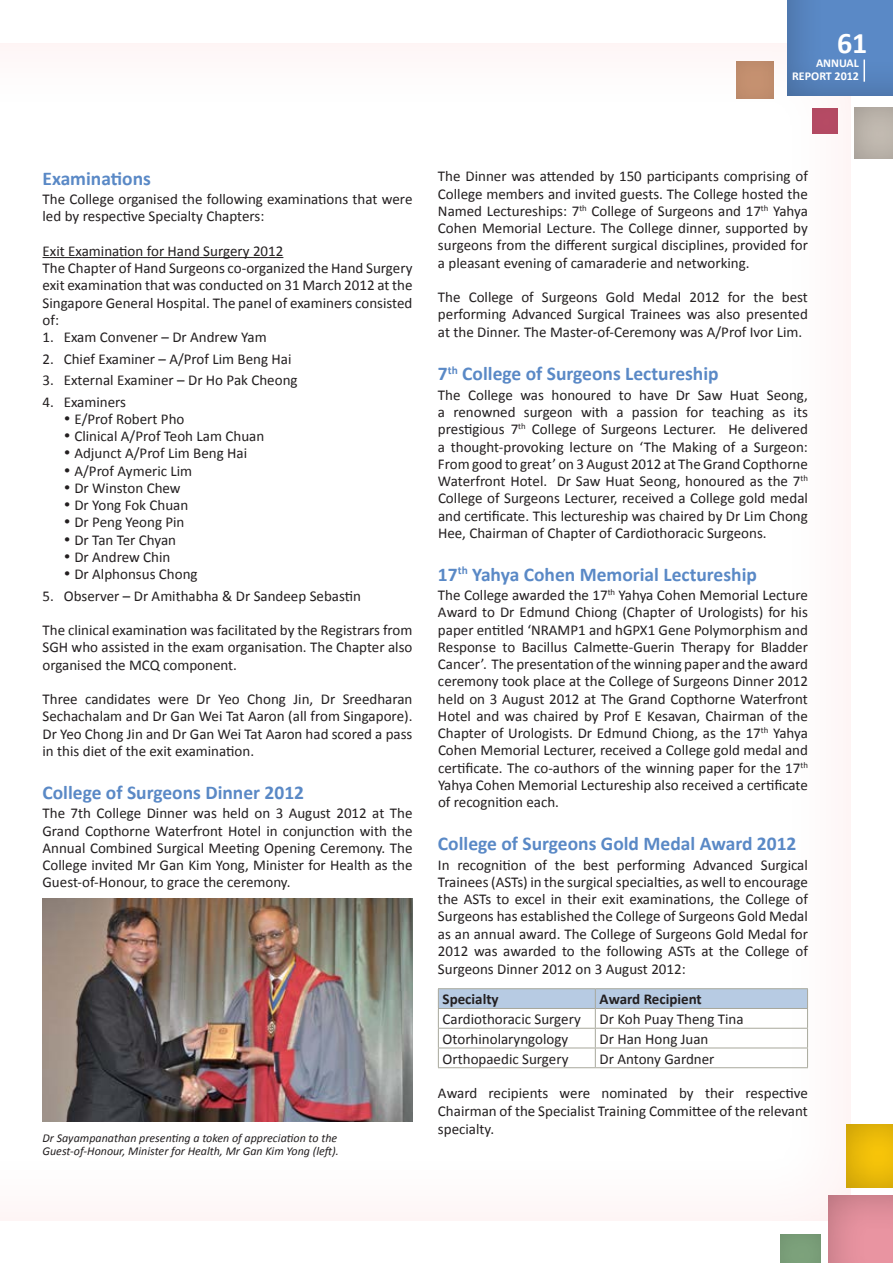
<style>
.page{position:relative;width:893px;height:1263px;background:#fff}
.page>*{position:absolute;margin:0;border:0;box-sizing:border-box;transform-origin:0 0}
.t1{font:700 30px "Calibri";color:#fff}
.t2{font:700 19.5px "Calibri";color:#5a89c6}
.t3{font:15px/17.2px "Calibri";color:#231f20;text-align:justify}
.t4{font:700 15px "Calibri";color:#231f20}
.t5{font:italic 12px/13.2px "Calibri";color:#231f20}
.t6{font:700 12px/13.5px "Calibri";color:#fff;text-align:right}
</style>
<div class="page">
<div style="left:785px;top:0;width:108px;height:99px;background:#231f20;opacity:.3"></div>
<div style="left:852px;top:107px;width:41px;height:54px;background:#231f20;opacity:.3"></div>
<div style="left:810px;top:107px;width:29px;height:29px;background:#231f20;opacity:.3"></div>
<div style="left:733px;top:61px;width:41px;height:41px;background:#231f20;opacity:.3"></div>
<div style="left:845px;top:1121px;width:48px;height:68px;background:#231f20;opacity:.3"></div>
<div style="left:826px;top:1193px;width:67px;height:70px;background:#231f20;opacity:.3"></div>
<div style="left:779px;top:1233px;width:43px;height:30px;background:#799e78"></div>
<hr style="left:43px;top:257px;width:240px;height:1px;background:#231f20">
<img style="left:43px;top:898px;width:369px;height:223px">
<hr style="left:438px;top:988px;width:157px;height:1px;background:#a8a89c">
<hr style="left:595px;top:988px;width:213px;height:1px;background:#a8a89c">
<svg style="left:438px;top:989px;width:370px;height:78px"></svg>
<hr style="left:438px;top:1067px;width:157px;height:1px;background:#a8a89c">
<hr style="left:595px;top:1067px;width:213px;height:1px;background:#a8a89c">
<hr style="left:863px;top:60px;width:2px;height:22px;background:#fff">
<h1 class="t1" style="left:837px;top:24px;width:32px">61</h1>
<p class="t6" style="left:792px;top:56px;width:68px">ANNUAL<br>REPORT 2012</p>
<h2 class="t2" style="left:43px;top:166px;width:110px">Examinations</h2>
<p class="t3" style="left:43px;top:191px;width:371px">The College organised the following examinations that were led by respective Specialty Chapters:</p>
<p class="t3" style="left:43px;top:242px;width:371px;text-align:left">Exit Examination for Hand Surgery 2012<br>The Chapter of Hand Surgeons co-organized the Hand Surgery exit examination that was conducted on 31 March 2012 at the Singapore General Hospital. The panel of examiners consisted of:</p>
<p class="t3" style="left:43px;top:329px;width:226px">1. Exam Convener – Dr Andrew Yam</p>
<p class="t3" style="left:43px;top:350px;width:250px">2. Chief Examiner – A/Prof Lim Beng Hai</p>
<p class="t3" style="left:43px;top:372px;width:257px">3. External Examiner – Dr Ho Pak Cheong</p>
<p class="t3" style="left:43px;top:393px;width:85px">4. Examiners</p>
<p class="t3" style="left:64px;top:410px;width:122px">• E/Prof Robert Pho</p>
<p class="t3" style="left:64px;top:428px;width:202px">• Clinical A/Prof Teoh Lam Chuan</p>
<p class="t3" style="left:64px;top:445px;width:185px">• Adjunct A/Prof Lim Beng Hai</p>
<p class="t3" style="left:64px;top:462px;width:130px">• A/Prof Aymeric Lim</p>
<p class="t3" style="left:64px;top:479px;width:118px">• Dr Winston Chew</p>
<p class="t3" style="left:64px;top:497px;width:126px">• Dr Yong Fok Chuan</p>
<p class="t3" style="left:64px;top:514px;width:122px">• Dr Peng Yeong Pin</p>
<p class="t3" style="left:64px;top:531px;width:114px">• Dr Tan Ter Chyan</p>
<p class="t3" style="left:64px;top:548px;width:108px">• Dr Andrew Chin</p>
<p class="t3" style="left:64px;top:566px;width:135px">• Dr Alphonsus Chong</p>
<p class="t3" style="left:43px;top:587px;width:320px">5. Observer – Dr Amithabha &amp; Dr Sandeep Sebastin</p>
<p class="t3" style="left:43px;top:622px;width:371px">The clinical examination was facilitated by the Registrars from SGH who assisted in the exam organisation. The Chapter also organised the MCQ component.</p>
<p class="t3" style="left:43px;top:691px;width:371px">Three candidates were Dr Yeo Chong Jin, Dr Sreedharan Sechachalam and Dr Gan Wei Tat Aaron (all from Singapore).<br>Dr Yeo Chong Jin and Dr Gan Wei Tat Aaron had scored a pass in this diet of the exit examination.</p>
<h2 class="t2" style="left:43px;top:780px;width:263px">College of Surgeons Dinner 2012</h2>
<p class="t3" style="left:43px;top:805px;width:371px">The 7th College Dinner was held on 3 August 2012 at The Grand Copthorne Waterfront Hotel in conjunction with the Annual Combined Surgical Meeting Opening Ceremony. The College invited Mr Gan Kim Yong, Minister for Health as the Guest-of-Honour, to grace the ceremony.</p>
<p class="t5" style="left:43px;top:1131px;width:298px">Dr Sayampanathan presenting a token of appreciation to the<br>Guest-of-Honour, Minister for Health, Mr Gan Kim Yong (left).</p>
<p class="t3" style="left:438px;top:168px;width:371px">The Dinner was attended by 150 participants comprising of College members and invited guests. The College hosted the Named Lectureships: 7<sup>th</sup> College of Surgeons and 17<sup>th</sup> Yahya Cohen Memorial Lecture. The College dinner, supported by surgeons from the different surgical disciplines, provided for a pleasant evening of camaraderie and networking.</p>
<p class="t3" style="left:438px;top:289px;width:371px">The College of Surgeons Gold Medal 2012 for the best performing Advanced Surgical Trainees was also presented at the Dinner. The Master-of-Ceremony was A/Prof Ivor Lim.</p>
<h2 class="t2" style="left:438px;top:361px;width:282px">7<sup>th</sup> College of Surgeons Lectureship</h2>
<p class="t3" style="left:438px;top:386px;width:371px">The College was honoured to have Dr Saw Huat Seong, a renowned surgeon with a passion for teaching as its prestigious 7<sup>th</sup> College of Surgeons Lecturer. He delivered a thought-provoking lecture on ‘The Making of a Surgeon:<br>From good to great’ on 3 August 2012 at The Grand Copthorne Waterfront Hotel. Dr Saw Huat Seong, honoured as the 7<sup>th </sup>College of Surgeons Lecturer, received a College gold medal and certificate. This lectureship was chaired by Dr Lim Chong Hee, Chairman of Chapter of Cardiothoracic Surgeons.</p>
<h2 class="t2" style="left:438px;top:562px;width:320px">17<sup>th</sup> Yahya Cohen Memorial Lectureship</h2>
<p class="t3" style="left:438px;top:587px;width:371px">The College awarded the 17<sup>th</sup> Yahya Cohen Memorial Lecture Award to Dr Edmund Chiong (Chapter of Urologists) for his paper entitled ‘NRAMP1 and hGPX1 Gene Polymorphism and Response to Bacillus Calmette-Guerin Therapy for Bladder Cancer’. The presentation of the winning paper and the award ceremony took place at the College of Surgeons Dinner 2012 held on 3 August 2012 at The Grand Copthorne Waterfront Hotel and was chaired by Prof E Kesavan, Chairman of the Chapter of Urologists. Dr Edmund Chiong, as the 17<sup>th</sup> Yahya Cohen Memorial Lecturer, received a College gold medal and certificate. The co-authors of the winning paper for the 17<sup>th </sup>Yahya Cohen Memorial Lectureship also received a certificate of recognition each.</p>
<h2 class="t2" style="left:438px;top:831px;width:360px">College of Surgeons Gold Medal Award 2012</h2>
<p class="t3" style="left:438px;top:856px;width:371px">In recognition of the best performing Advanced Surgical Trainees (ASTs) in the surgical specialties, as well to encourage the ASTs to excel in their exit examinations, the College of Surgeons has established the College of Surgeons Gold Medal as an annual award. The College of Surgeons Gold Medal for 2012 was awarded to the following ASTs at the College of Surgeons Dinner 2012 on 3 August 2012:</p>
<p class="t4" style="left:443px;top:990px;width:58px">Specialty</p>
<p class="t4" style="left:600px;top:990px;width:104px">Award Recipient</p>
<p class="t3" style="left:443px;top:1010px;width:140px">Cardiothoracic Surgery</p>
<p class="t3" style="left:600px;top:1010px;width:146px">Dr Koh Puay Theng Tina</p>
<p class="t3" style="left:443px;top:1030px;width:127px">Otorhinolaryngology</p>
<p class="t3" style="left:600px;top:1030px;width:110px">Dr Han Hong Juan</p>
<p class="t3" style="left:443px;top:1050px;width:127px">Orthopaedic Surgery</p>
<p class="t3" style="left:600px;top:1050px;width:116px">Dr Antony Gardner</p>
<p class="t3" style="left:438px;top:1084px;width:371px;line-height:18px">Award recipients were nominated by their respective Chairman of the Specialist Training Committee of the relevant specialty.</p>
</div>
